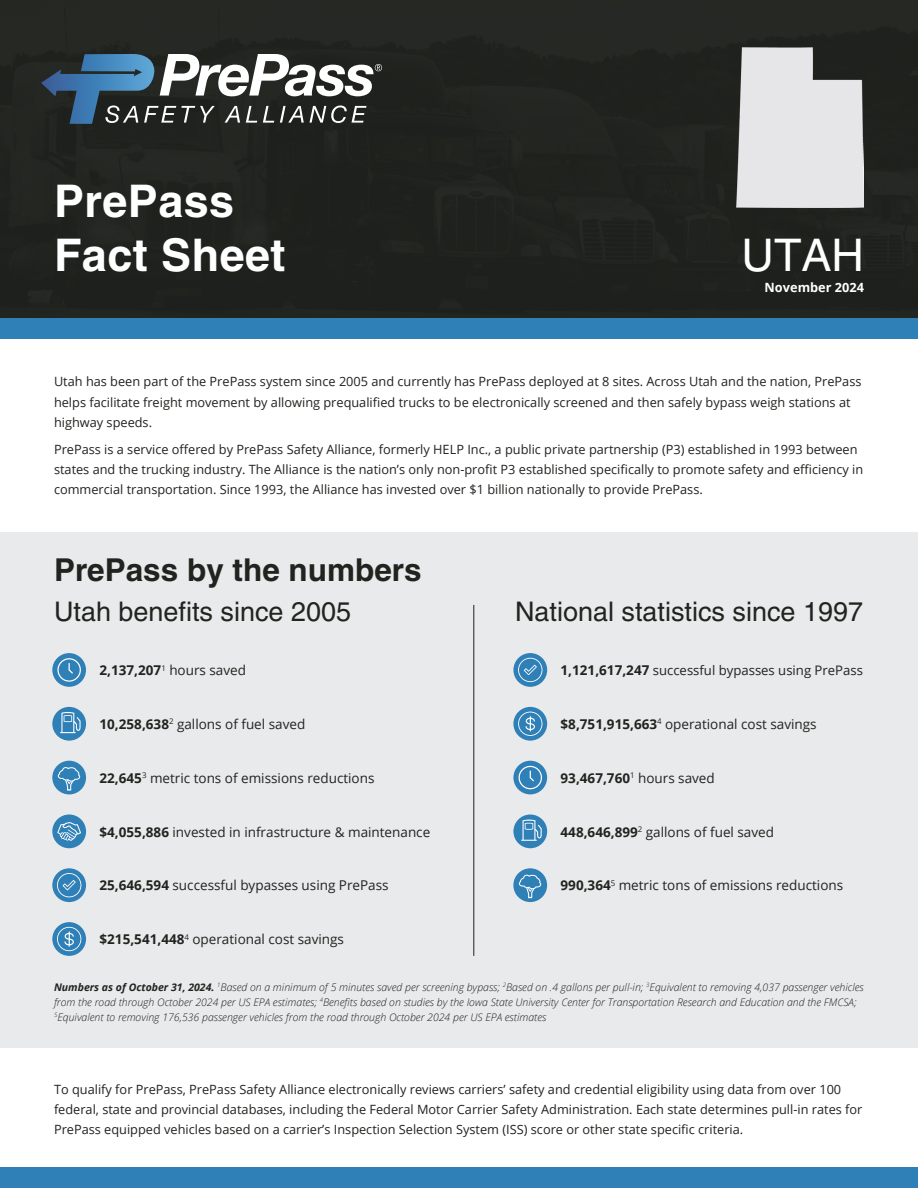
<style>
.page{position:relative;width:918px;height:1188px;background:#fff}
.page>*{position:absolute;margin:0;border:0;box-sizing:border-box;transform-origin:0 0}
.t1{font:700 45px "Helvetica";letter-spacing:.01em;color:#fff}
.t2{font:45px "Helvetica";color:#fff}
.t3{font:700 31.5px "Helvetica";color:#20231e}
.t4{font:27px "Helvetica";color:#20231e}
.t5{font:13.5px "Open Sans";color:#20231e}
.t6{font:700 13.5px "Open Sans";color:#20231e}
.t7{font:13.2px "Open Sans";color:#20231e}
.t8{font:12.75px/20.2px "Open Sans";color:#20231e}
.t9{font:700 12.75px "Open Sans";color:#fff}
.t10{font:italic 300 10.5px/15px "Open Sans";color:#20231e}
.s1{font-weight:700}
.s2{font-weight:700;font-size:13.5px}
.s3{font-weight:400}
</style>
<div class="page">
<div style="left:0;top:532px;width:918px;height:516px;background:#e8eaeb"></div>
<hr style="left:473px;top:605px;width:1px;height:351px;background:#20231e">
<div style="left:0;top:0;width:918px;height:319px;background:#1f221e"></div>
<div style="left:0;top:1168px;width:918px;height:20px;background:#3080b8"></div>
<div style="left:0;top:319px;width:918px;height:20px;background:#3080b8"></div>
<img style="left:736px;top:47px;width:128px;height:161px">
<svg style="left:41px;top:54px;width:341px;height:70px"></svg>
<div style="left:42px;top:169px;width:257px;height:117px;background:#20231e"></div>
<div style="left:730px;top:224px;width:146px;height:62px;background:#20231e"></div>
<div style="left:513px;top:815px;width:34px;height:33px;background:#3080b8;border-radius:50%"></div>
<svg style="left:521px;top:819px;width:21px;height:22px"></svg>
<div style="left:513px;top:761px;width:34px;height:33px;background:#3080b8;border-radius:50%"></div>
<svg style="left:519px;top:766px;width:23px;height:23px"></svg>
<div style="left:513px;top:868px;width:34px;height:34px;background:#3080b8;border-radius:50%"></div>
<svg style="left:519px;top:875px;width:22px;height:23px"></svg>
<svg style="left:513px;top:653px;width:34px;height:34px"></svg>
<svg style="left:518px;top:658px;width:24px;height:24px"></svg>
<svg style="left:513px;top:707px;width:34px;height:34px"></svg>
<svg style="left:518px;top:712px;width:24px;height:24px"></svg>
<div style="left:52px;top:707px;width:34px;height:34px;background:#3080b8;border-radius:50%"></div>
<svg style="left:60px;top:712px;width:21px;height:21px"></svg>
<div style="left:52px;top:653px;width:34px;height:34px;background:#3080b8;border-radius:50%"></div>
<svg style="left:57px;top:658px;width:24px;height:24px"></svg>
<div style="left:52px;top:761px;width:34px;height:33px;background:#3080b8;border-radius:50%"></div>
<svg style="left:58px;top:767px;width:22px;height:24px"></svg>
<svg style="left:52px;top:868px;width:34px;height:34px"></svg>
<svg style="left:57px;top:873px;width:24px;height:24px"></svg>
<div style="left:52px;top:815px;width:34px;height:33px;background:#3080b8;border-radius:50%"></div>
<svg style="left:57px;top:822px;width:24px;height:19px"></svg>
<svg style="left:52px;top:922px;width:34px;height:34px"></svg>
<svg style="left:57px;top:927px;width:24px;height:24px"></svg>
<p class="t1" style="left:54px;top:174px;width:182px">PrePass</p>
<p class="t1" style="left:54px;top:228px;width:233px">Fact Sheet</p>
<p class="t2" style="left:742px;top:229px;width:124px">UTAH</p>
<p class="t9" style="left:765px;top:278px;width:101px">November 2024</p>
<p class="t8" style="left:54px;top:371px;width:809px">Utah has been part of the PrePass system since 2005 and currently has PrePass deployed at 8 sites. Across Utah and the nation, PrePass helps facilitate freight movement by allowing prequalified trucks to be electronically screened and then safely bypass weigh stations at highway speeds.</p>
<p class="t8" style="left:54px;top:439px;width:811px">PrePass is a service offered by PrePass Safety Alliance, formerly HELP Inc., a public private partnership (P3) established in 1993 between states and the trucking industry. The Alliance is the nation’s only non-profit P3 established specifically to promote safety and efficiency in commercial transportation. Since 1993, the Alliance has invested over $1 billion nationally to provide PrePass.</p>
<p class="t3" style="left:54px;top:551px;width:369px">PrePass by the numbers</p>
<p class="t4" style="left:54px;top:596px;width:299px">Utah benefits since 2005</p>
<p class="t4" style="left:515px;top:596px;width:350px">National statistics since 1997</p>
<p class="t5" style="left:100px;top:661px;width:148px"><span class="s1">2,137,207</span><sup>1</sup> hours saved</p>
<p class="t7" style="left:561px;top:661px;width:304px"><span class="s2">1,121,617,247</span> successful bypasses using PrePass</p>
<p class="t5" style="left:100px;top:715px;width:207px"><span class="s1">10,258,638</span><sup>2</sup> gallons of fuel saved</p>
<p class="t5" style="left:561px;top:715px;width:258px"><span class="s1">$8,751,915,663</span><sup>4</sup> operational cost savings</p>
<p class="t5" style="left:100px;top:769px;width:276px"><span class="s1">22,645</span><sup>3</sup> metric tons of emissions reductions</p>
<p class="t6" style="left:561px;top:768px;width:156px">93,467,760<sup>1</sup> <span class="s3">hours saved</span></p>
<p class="t5" style="left:100px;top:822px;width:332px"><span class="s1">$4,055,886</span> invested in infrastructure &amp; maintenance</p>
<p class="t5" style="left:561px;top:822px;width:215px"><span class="s1">448,646,899</span><sup>2</sup> gallons of fuel saved</p>
<p class="t5" style="left:100px;top:876px;width:291px"><span class="s1">25,646,594</span> successful bypasses using PrePass</p>
<p class="t5" style="left:561px;top:876px;width:284px"><span class="s1">990,364</span><sup>5</sup> metric tons of emissions reductions</p>
<p class="t5" style="left:100px;top:930px;width:246px"><span class="s1">$215,541,448</span><sup>4</sup> operational cost savings</p>
<p class="t10" style="left:54px;top:979px;width:811px"><span class="s1">Numbers as of October 31, 2024.</span> <sup>1</sup>Based on a minimum of 5 minutes saved per screening bypass; <sup>2</sup>Based on .4 gallons per pull-in; <sup>3</sup>Equivalent to removing 4,037 passenger vehicles from the road through October 2024 per US EPA estimates; <sup>4</sup>Benefits based on studies by the Iowa State University Center for Transportation Research and Education and the FMCSA;<br><sup>5</sup>Equivalent to removing 176,536 passenger vehicles from the road through October 2024 per US EPA estimates</p>
<p class="t8" style="left:54px;top:1078px;width:810px">To qualify for PrePass, PrePass Safety Alliance electronically reviews carriers’ safety and credential eligibility using data from over 100 federal, state and provincial databases, including the Federal Motor Carrier Safety Administration. Each state determines pull-in rates for<br>PrePass equipped vehicles based on a carrier’s Inspection Selection System (ISS) score or other state specific criteria.</p>
</div>
